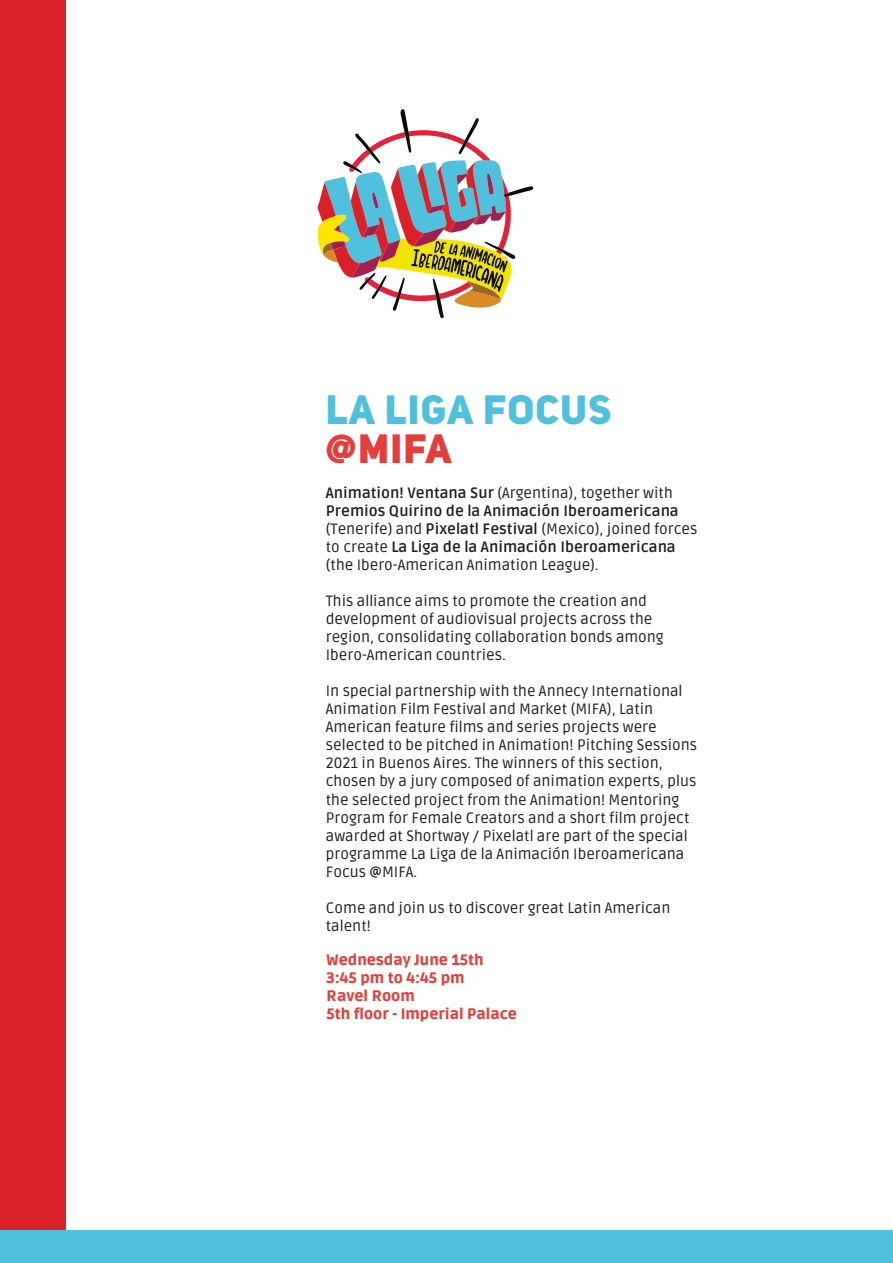
<style>
.page{position:relative;width:893px;height:1263px;background:#fff}
.page>*{position:absolute;margin:0;border:0;box-sizing:border-box;transform-origin:0 0}
.t1{font:40.35px "Uni Sans Heavy CAPS";letter-spacing:.03em;color:#4fc1dd}
.t2{font:40.35px "Uni Sans Heavy CAPS";color:#e43d3b}
.t3{font:15px/18px "Ruda";color:#1d1d1b}
.t4{font:700 15px/18px "Ruda";color:#1d1d1b}
.t5{font:900 15px/18px "Ruda";color:#e43d3b}
.s1{font-weight:400}
</style>
<div class="page">
<div style="left:0;top:0;width:66px;height:1262px;background:#da202a"></div>
<div style="left:0;top:1230px;width:892px;height:33px;background:#4fc1dd"></div>
<svg style="left:318px;top:109px;width:215px;height:209px"></svg>
<h1 class="t1" style="left:326px;top:384px;width:287px">LA LIGA FOCUS</h1>
<h1 class="t2" style="left:326px;top:422px;width:128px">@MIFA</h1>
<p class="t4" style="left:326px;top:485px;width:373px">Animation! Ventana Sur <span class="s1">(Argentina), together with </span>Premios Quirino de la Animación Iberoamericana <span class="s1">(Tenerife) and</span> Pixelatl Festival <span class="s1">(Mexico), joined forces to create</span> La Liga de la Animación Iberoamericana <span class="s1">(the Ibero-American Animation League).</span></p>
<p class="t3" style="left:326px;top:592px;width:339px">This alliance aims to promote the creation and development of audiovisual projects across the region, consolidating collaboration bonds among Ibero-American countries.</p>
<p class="t3" style="left:326px;top:682px;width:373px">In special partnership with the Annecy International Animation Film Festival and Market (MIFA), Latin American feature films and series projects were selected to be pitched in Animation! Pitching Sessions 2021 in Buenos Aires. The winners of this section, chosen by a jury composed of animation experts, plus the selected project from the Animation! Mentoring Program for Female Creators and a short film project awarded at Shortway / Pixelatl are part of the special programme La Liga de la Animación Iberoamericana Focus @MIFA.</p>
<p class="t3" style="left:326px;top:898px;width:346px">Come and join us to discover great Latin American talent!</p>
<p class="t5" style="left:327px;top:951px;width:192px">Wednesday June 15th<br>3:45 pm to 4:45 pm<br>Ravel Room<br>5th floor - Imperial Palace</p>
</div>
